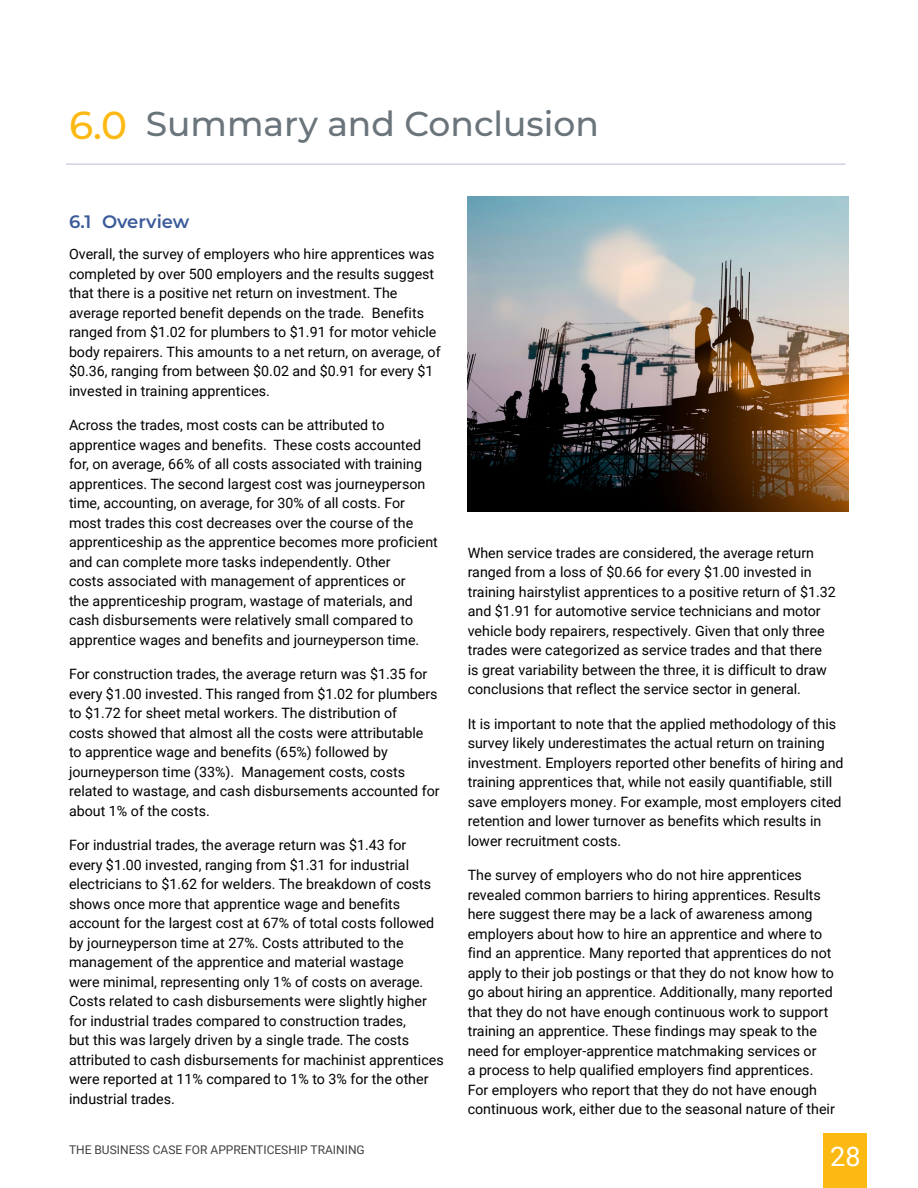
<style>
.page{position:relative;width:918px;height:1188px;background:#fff}
.page>*{position:absolute;margin:0;border:0;box-sizing:border-box;transform-origin:0 0}
.Head_1{font:500 34.5px "Montserrat";color:#6a747b}
.t1{font:27px "Roboto";color:#fff}
.Head_2{font:600 18px "Montserrat";color:#3a5a9a}
.t2{font:14.25px/19.5px "Roboto";color:#000}
.t3{font:12px "Roboto";color:#414042}
.s1{font-size:39px;color:#fdb913}
</style>
<div class="page">
<hr style="left:66px;top:163px;width:779px;height:2px;background:#ced0e3">
<img style="left:468px;top:196px;width:381px;height:316px">
<div style="left:824px;top:1134px;width:43px;height:54px;background:#fdb913"></div>
<h1 class="Head_1" style="left:69px;top:100px;width:531px"><span class="s1">6.0</span> Summary and Conclusion</h1>
<h2 class="Head_2" style="left:69px;top:209px;width:122px">6.1 Overview</h2>
<p class="t2" style="left:69px;top:244px;width:373px">Overall, the survey of employers who hire apprentices was completed by over 500 employers and the results suggest that there is a positive net return on investment. The average reported benefit depends on the trade. Benefits ranged from $1.02 for plumbers to $1.91 for motor vehicle body repairers. This amounts to a net return, on average, of $0.36, ranging from between $0.02 and $0.91 for every $1 invested in training apprentices.</p>
<p class="t2" style="left:69px;top:415px;width:370px">Across the trades, most costs can be attributed to apprentice wages and benefits. These costs accounted for, on average, 66% of all costs associated with training apprentices. The second largest cost was journeyperson time, accounting, on average, for 30% of all costs. For most trades this cost decreases over the course of the apprenticeship as the apprentice becomes more proficient and can complete more tasks independently. Other<br>costs associated with management of apprentices or<br>the apprenticeship program, wastage of materials, and cash disbursements were relatively small compared to apprentice wages and benefits and journeyperson time.</p>
<p class="t2" style="left:69px;top:664px;width:372px">For construction trades, the average return was $1.35 for every $1.00 invested. This ranged from $1.02 for plumbers to $1.72 for sheet metal workers. The distribution of<br>costs showed that almost all the costs were attributable<br>to apprentice wage and benefits (65%) followed by journeyperson time (33%). Management costs, costs related to wastage, and cash disbursements accounted for about 1% of the costs.</p>
<p class="t2" style="left:69px;top:835px;width:376px">For industrial trades, the average return was $1.43 for<br>every $1.00 invested, ranging from $1.31 for industrial electricians to $1.62 for welders. The breakdown of costs shows once more that apprentice wage and benefits account for the largest cost at 67% of total costs followed by journeyperson time at 27%. Costs attributed to the management of the apprentice and material wastage<br>were minimal, representing only 1% of costs on average.<br>Costs related to cash disbursements were slightly higher for industrial trades compared to construction trades,<br>but this was largely driven by a single trade. The costs attributed to cash disbursements for machinist apprentices were reported at 11% compared to 1% to 3% for the other industrial trades.</p>
<p class="t2" style="left:468px;top:543px;width:370px">When service trades are considered, the average return ranged from a loss of $0.66 for every $1.00 invested in training hairstylist apprentices to a positive return of $1.32 and $1.91 for automotive service technicians and motor vehicle body repairers, respectively. Given that only three trades were categorized as service trades and that there is great variability between the three, it is difficult to draw conclusions that reflect the service sector in general.</p>
<p class="t2" style="left:468px;top:714px;width:377px">It is important to note that the applied methodology of this survey likely underestimates the actual return on training investment. Employers reported other benefits of hiring and training apprentices that, while not easily quantifiable, still save employers money. For example, most employers cited retention and lower turnover as benefits which results in lower recruitment costs.</p>
<p class="t2" style="left:468px;top:865px;width:369px">The survey of employers who do not hire apprentices revealed common barriers to hiring apprentices. Results here suggest there may be a lack of awareness among employers about how to hire an apprentice and where to find an apprentice. Many reported that apprentices do not apply to their job postings or that they do not know how to go about hiring an apprentice. Additionally, many reported that they do not have enough continuous work to support training an apprentice. These findings may speak to the need for employer-apprentice matchmaking services or<br>a process to help qualified employers find apprentices.<br>For employers who report that they do not have enough continuous work, either due to the seasonal nature of their</p>
<p class="t3" style="left:69px;top:1141px;width:297px">THE BUSINESS CASE FOR APPRENTICESHIP TRAINING</p>
<h2 class="t1" style="left:830px;top:1138px;width:32px">28</h2>
</div>
